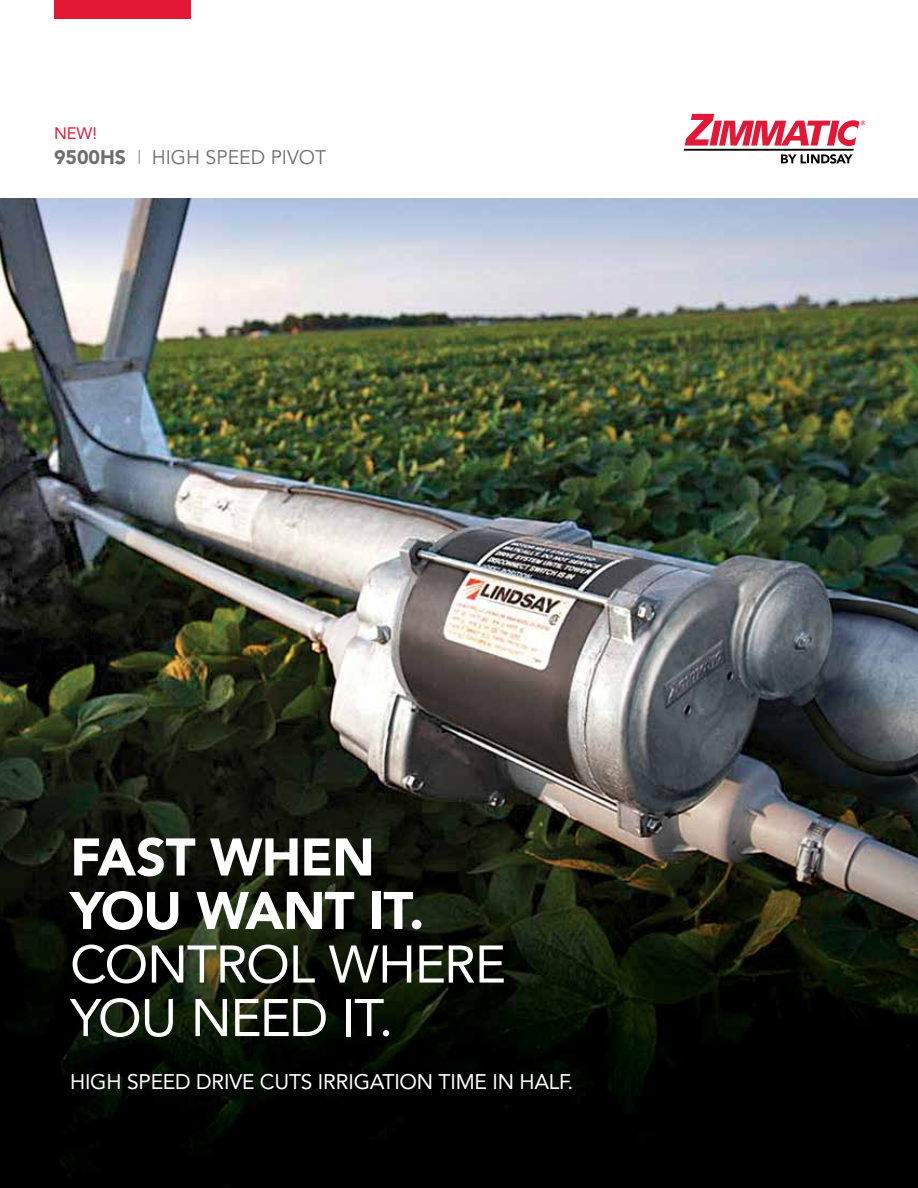
<style>
.page{position:relative;width:918px;height:1188px;background:#fff}
.page>*{position:absolute;margin:0;border:0;box-sizing:border-box;transform-origin:0 0}
.t1{font:52.35px/53.6px "Avenir LT Std";letter-spacing:-.02em;color:#fff}
.t2{font:900 52.35px/53.6px "Avenir LT Std";letter-spacing:-.02em;color:#fff}
.t3{font:21px "Avenir LT Std";letter-spacing:-.01em;color:#fff}
.t4{font:19.5px "Avenir LT Std";color:#6d6e71}
.t5{font:16.5px "Avenir LT Std";color:#e31837}
.s1{font-weight:900}
.s2{font-family:"Helvetica Neue LT Std";font-weight:100;font-stretch:condensed}
</style>
<div class="page">
<img style="left:0;top:198px;width:918px;height:990px">
<svg style="left:781px;top:154px;width:72px;height:10px"></svg>
<hr style="left:684px;top:149px;width:170px;height:2px;background:#000">
<svg style="left:685px;top:114px;width:180px;height:32px"></svg>
<div style="left:54px;top:0;width:136px;height:18px;background:#e31837"></div>
<p class="t5" style="left:54px;top:124px;width:45px">NEW!</p>
<p class="t4" style="left:54px;top:146px;width:274px"><span class="s1">9500HS</span> <span class="s2">I</span> HIGH SPEED PIVOT</p>
<h1 class="t2" style="left:70px;top:830px;width:356px">FAST WHEN<br>YOU WANT IT.</h1>
<h1 class="t1" style="left:70px;top:938px;width:437px">CONTROL WHERE<br>YOU NEED IT.</h1>
<p class="t3" style="left:70px;top:1070px;width:505px">HIGH SPEED DRIVE CUTS IRRIGATION TIME IN HALF.</p>
</div>
